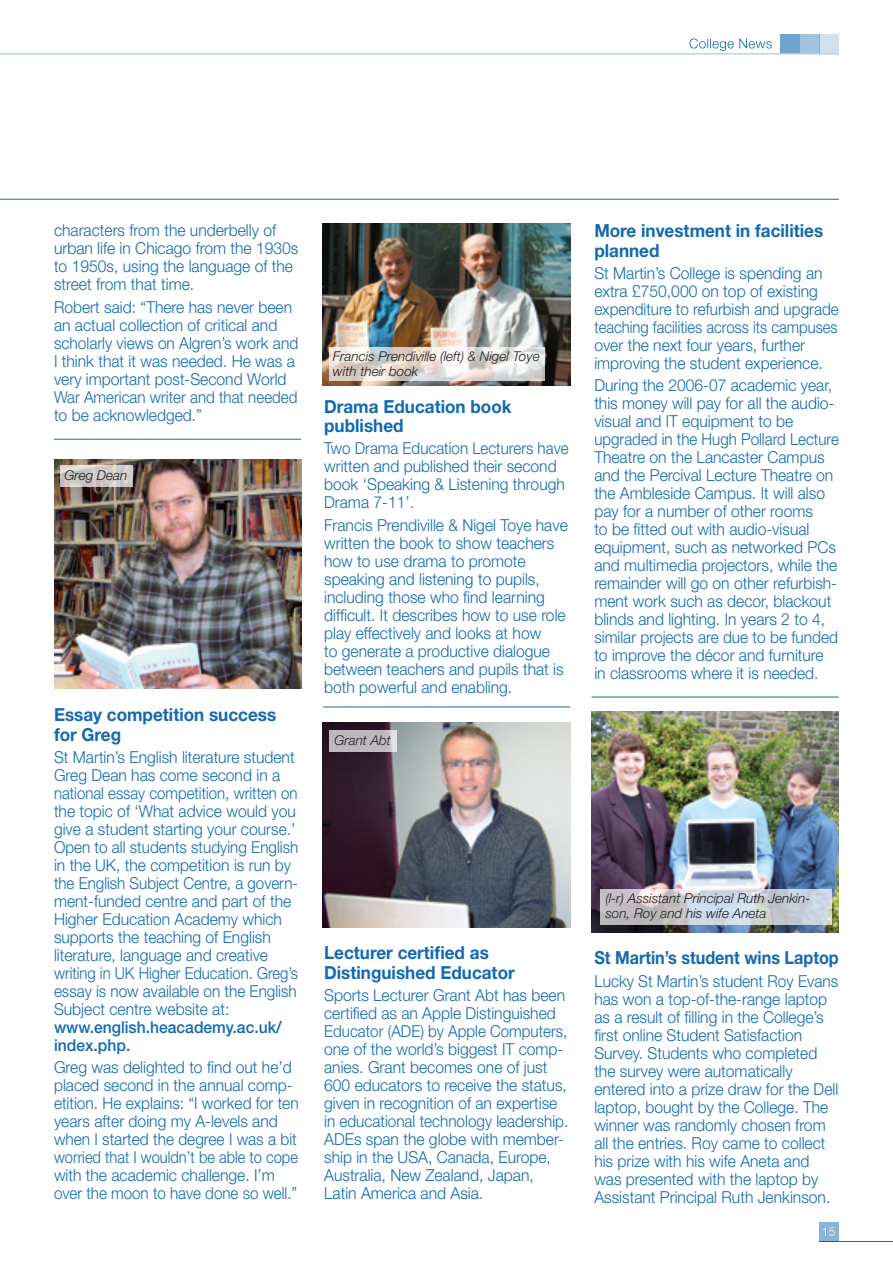
<style>
.page{position:relative;width:893px;height:1263px;background:#fff}
.page>*{position:absolute;margin:0;border:0;box-sizing:border-box;transform-origin:0 0}
.t1{font:700 18px/19.5px "Helvetica Neue";color:#1369b0;scale:.95 1}
.t2{font:700 18px "Helvetica Neue";color:#1369b0;scale:.9 1}
.t3{font:300 16.5px/18px "Helvetica Neue";color:#1369b0;scale:.95 1}
.t4{font:300 16.5px/18px "Helvetica Neue";color:#1369b0;scale:.94 1}
.t5{font:300 16.5px/18px "Helvetica Neue";color:#1369b0;scale:.92 1}
.t6{font:italic 300 13.5px/15px "Helvetica Neue";color:#231f20}
.s1{font-weight:500}
</style>
<div class="page">
<hr style="left:0;top:199px;width:839px;height:1px;background:#1369b0">
<div style="left:819px;top:34px;width:20px;height:20px;background:#d0e1ef"></div>
<div style="left:800px;top:34px;width:19px;height:20px;background:#a1c3df"></div>
<div style="left:780px;top:34px;width:20px;height:20px;background:#71a5cf"></div>
<hr style="left:819px;top:1241px;width:74px;height:1px;background:#1369b0">
<div style="left:819px;top:1222px;width:19px;height:20px;background:#89b4d7"></div>
<hr style="left:0;top:53px;width:839px;height:1px;background:#fff">
<svg style="left:823px;top:1227px;width:12px;height:9px"></svg>
<img style="left:54px;top:459px;width:247px;height:230px">
<img style="left:323px;top:723px;width:247px;height:204px">
<svg style="left:689px;top:38px;width:83px;height:13px"></svg>
<img style="left:323px;top:224px;width:247px;height:162px">
<hr style="left:54px;top:439px;width:247px;height:1px;background:#1369b0">
<hr style="left:323px;top:707px;width:247px;height:1px;background:#1369b0">
<img style="left:591px;top:711px;width:248px;height:221px">
<hr style="left:591px;top:697px;width:248px;height:1px;background:#1369b0">
<svg style="left:60px;top:465px;width:73px;height:22px;background:#cfcbc8"></svg>
<svg style="left:329px;top:347px;width:216px;height:33px"></svg>
<svg style="left:329px;top:730px;width:68px;height:22px"></svg>
<svg style="left:600px;top:889px;width:232px;height:35px;background:#cacdd5"></svg>
<p class="t3" style="left:54px;top:221px;width:259px">characters from the underbelly of urban life in Chicago from the 1930s to 1950s, using the language of the street from that time.</p>
<p class="t3" style="left:54px;top:297px;width:259px">Robert said: “There has never been an actual collection of critical and scholarly views on Algren’s work and I think that it was needed. He was a very important post-Second World War American writer and that needed to be acknowledged.”</p>
<p class="t6" style="left:64px;top:468px;width:65px">Greg Dean</p>
<p class="t1" style="left:54px;top:705px;width:235px">Essay competition success for Greg</p>
<p class="t3" style="left:54px;top:748px;width:259px">St Martin’s English literature student Greg Dean has come second in a national essay competition, written on the topic of ‘What advice would you give a student starting your course.’ Open to all students studying English in the UK, the competition is run by the English Subject Centre, a govern&shy;ment-funded centre and part of the Higher Education Academy which supports the teaching of English literature, language and creative writing in UK Higher Education. Greg’s essay is now available on the English Subject centre website at: <span class="s1">www.english.heacademy.ac.uk/ index.php.</span></p>
<p class="t3" style="left:54px;top:1058px;width:259px">Greg was delighted to find out he’d placed second in the annual comp&shy;etition. He explains: “I worked for ten years after doing my A-levels and when I started the degree I was a bit worried that I wouldn’t be able to cope with the academic challenge. I’m over the moon to have done so well.”</p>
<p class="t6" style="left:333px;top:348px;width:208px">Francis Prendiville (left) &amp; Nigel Toye with their book</p>
<p class="t1" style="left:324px;top:396px;width:199px">Drama Education book published</p>
<p class="t5" style="left:324px;top:439px;width:267px">Two Drama Education Lecturers have written and published their second book ‘Speaking &amp; Listening through<br>Drama 7-11’.</p>
<p class="t3" style="left:324px;top:515px;width:258px">Francis Prendiville &amp; Nigel Toye have written the book to show teachers how to use drama to promote speaking and listening to pupils, including those who find learning difficult. It describes how to use role play effectively and looks at how<br>to generate a productive dialogue between teachers and pupils that is both powerful and enabling.</p>
<p class="t6" style="left:334px;top:733px;width:58px">Grant Abt</p>
<p class="t1" style="left:594px;top:221px;width:242px">More investment in facilities planned</p>
<p class="t3" style="left:594px;top:264px;width:259px">St Martin’s College is spending an extra £750,000 on top of existing expenditure to refurbish and upgrade teaching facilities across its campuses over the next four years, further improving the student experience.</p>
<p class="t3" style="left:594px;top:376px;width:259px">During the 2006-07 academic year, this money will pay for all the audio&shy;visual and IT equipment to be upgraded in the Hugh Pollard Lecture Theatre on the Lancaster Campus and the Percival Lecture Theatre on the Ambleside Campus. It will also pay for a number of other rooms<br>to be fitted out with audio-visual equipment, such as networked PCs and multimedia projectors, while the remainder will go on other refurbish&shy;ment work such as decor, blackout blinds and lighting. In years 2 to 4, similar projects are due to be funded to improve the décor and furniture in classrooms where it is needed.</p>
<p class="t1" style="left:324px;top:943px;width:202px">Lecturer certified as<br>Distinguished Educator</p>
<p class="t3" style="left:324px;top:986px;width:259px">Sports Lecturer Grant Abt has been certified as an Apple Distinguished Educator (ADE) by Apple Computers, one of the world’s biggest IT comp&shy;anies. Grant becomes one of just 600 educators to receive the status, given in recognition of an expertise in educational technology leadership.<br>ADEs span the globe with member&shy;ship in the USA, Canada, Europe, Australia, New Zealand, Japan, Latin America and Asia.</p>
<p class="t6" style="left:605px;top:891px;width:206px">(l-r) Assistant Principal Ruth Jenkin&shy;son, Roy and his wife Aneta</p>
<p class="t2" style="left:594px;top:947px;width:273px">St Martin’s student wins Laptop</p>
<p class="t4" style="left:594px;top:971px;width:261px">Lucky St Martin’s student Roy Evans has won a top-of-the-range laptop as a result of filling in the College’s first online Student Satisfaction Survey. Students who completed the survey were automatically entered into a prize draw for the Dell laptop, bought by the College. The winner was randomly chosen from all the entries. Roy came to collect his prize with his wife Aneta and was presented with the laptop by Assistant Principal Ruth Jenkinson.</p>
</div>
